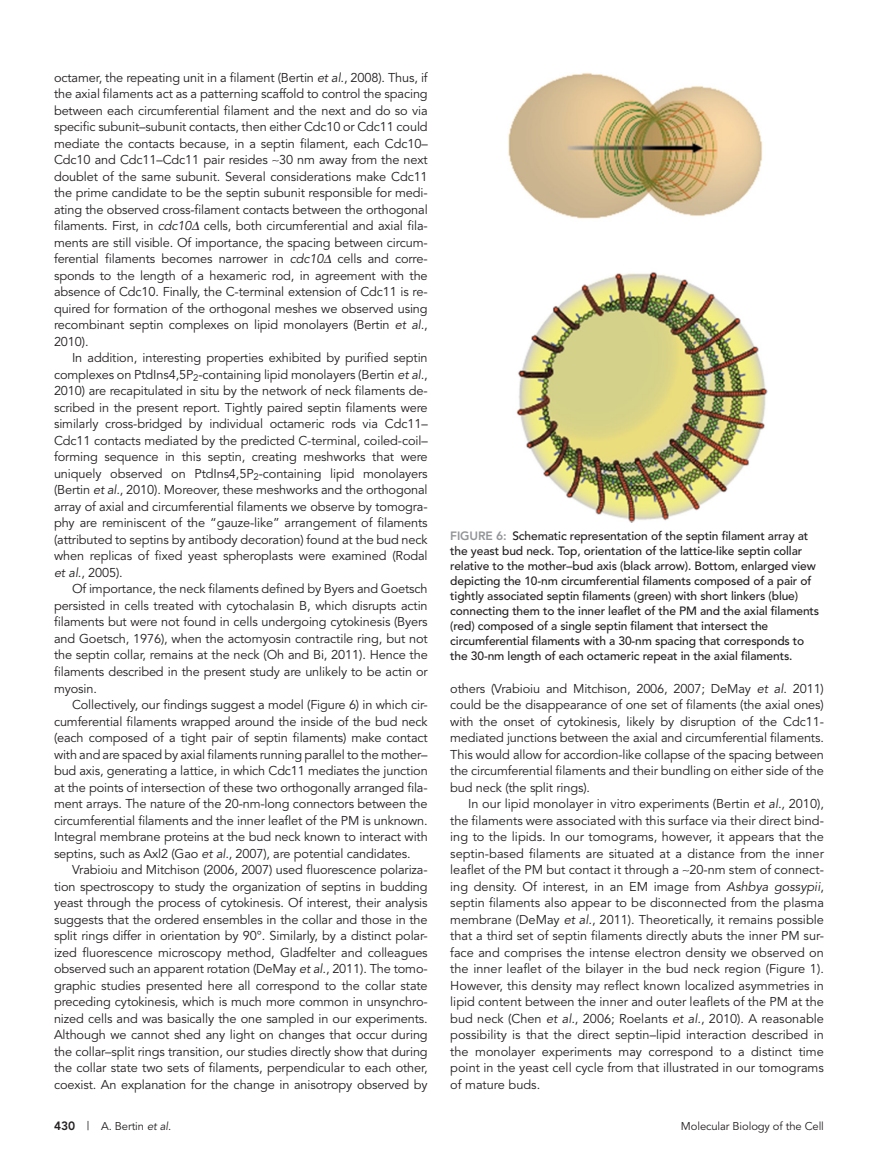
<style>
.page{position:relative;width:878px;height:1175px;background:#fff}
.page>*{position:absolute;margin:0;border:0;box-sizing:border-box;transform-origin:0 0}
.Para{font:12.75px/16.5px "Avenir";letter-spacing:-.01em;color:#231f20;text-align:justify}
.FigCaption{font:500 12px/15px "Avenir";letter-spacing:-.01em;color:#231f20}
.t1{font:11.25px "Avenir";letter-spacing:-.01em;color:#231f20}
.s1{font-style:italic}
.s2{font-weight:800;color:#939598}
.s3{font-weight:800;font-size:12px}
.s4{font-size:12px}
</style>
<div class="page">
<img style="left:508px;top:73px;width:259px;height:450px">
<p class="Para" style="left:54px;top:69px;width:375px">octamer, the repeating unit in a filament (Bertin <span class="s1">et al.</span>, 2008). Thus, if the axial filaments act as a patterning scaffold to control the spacing between each circumferential filament and the next and do so via specific subunit–subunit contacts, then either Cdc10 or Cdc11 could mediate the contacts because, in a septin filament, each Cdc10– Cdc10 and Cdc11–Cdc11 pair resides ∼30 nm away from the next doublet of the same subunit. Several considerations make Cdc11 the prime candidate to be the septin subunit responsible for medi&shy;ating the observed cross-filament contacts between the orthogonal filaments. First, in <span class="s1">cdc10</span> cells, both circumferential and axial fila&shy;ments are still visible. Of importance, the spacing between circum&shy;ferential filaments becomes narrower in <span class="s1">cdc10</span> cells and corre&shy;sponds to the length of a hexameric rod, in agreement with the absence of Cdc10. Finally, the C-terminal extension of Cdc11 is re&shy;quired for formation of the orthogonal meshes we observed using recombinant septin complexes on lipid monolayers (Bertin <span class="s1">et al.</span>, 2010).</p>
<p class="Para" style="left:54px;top:350px;width:375px;text-indent:18px">In addition, interesting properties exhibited by purified septin complexes on PtdIns4,5P<sub>2</sub>-containing lipid monolayers (Bertin <span class="s1">et al.</span>, 2010) are recapitulated in situ by the network of neck filaments de&shy;scribed in the present report. Tightly paired septin filaments were similarly cross-bridged by individual octameric rods via Cdc11– Cdc11 contacts mediated by the predicted C-terminal, coiled-coil– forming sequence in this septin, creating meshworks that were uniquely observed on PtdIns4,5P<sub>2</sub>-containing lipid monolayers (Bertin <span class="s1">et al.</span>, 2010). Moreover, these meshworks and the orthogonal array of axial and circumferential filaments we observe by tomogra&shy;phy are reminiscent of the “gauze-like” arrangement of filaments (attributed to septins by antibody decoration) found at the bud neck when replicas of fixed yeast spheroplasts were examined (Rodal <span class="s1">et al.</span>, 2005).</p>
<p class="Para" style="left:54px;top:581px;width:375px;text-indent:18px">Of importance, the neck filaments defined by Byers and Goetsch persisted in cells treated with cytochalasin B, which disrupts actin filaments but were not found in cells undergoing cytokinesis (Byers and Goetsch, 1976), when the actomyosin contractile ring, but not the septin collar, remains at the neck (Oh and Bi, 2011). Hence the filaments described in the present study are unlikely to be actin or myosin.</p>
<p class="Para" style="left:54px;top:696px;width:375px;text-indent:18px">Collectively, our findings suggest a model (Figure 6) in which cir&shy;cumferential filaments wrapped around the inside of the bud neck (each composed of a tight pair of septin filaments) make contact with and are spaced by axial filaments running parallel to the mother– bud axis, generating a lattice, in which Cdc11 mediates the junction at the points of intersection of these two orthogonally arranged fila&shy;ment arrays. The nature of the 20-nm-long connectors between the circumferential filaments and the inner leaflet of the PM is unknown.<br>Integral membrane proteins at the bud neck known to interact with septins, such as Axl2 (Gao <span class="s1">et al.</span>, 2007), are potential candidates.</p>
<p class="Para" style="left:54px;top:861px;width:375px;text-indent:18px">Vrabioiu and Mitchison (2006, 2007) used fluorescence polariza&shy;tion spectroscopy to study the organization of septins in budding yeast through the process of cytokinesis. Of interest, their analysis suggests that the ordered ensembles in the collar and those in the split rings differ in orientation by 90°. Similarly, by a distinct polar&shy;ized fluorescence microscopy method, Gladfelter and colleagues observed such an apparent rotation (DeMay <span class="s1">et al.</span>, 2011). The tomo&shy;graphic studies presented here all correspond to the collar state preceding cytokinesis, which is much more common in unsynchro&shy;nized cells and was basically the one sampled in our experiments.<br>Although we cannot shed any light on changes that occur during the collar–split rings transition, our studies directly show that during the collar state two sets of filaments, perpendicular to each other, coexist. An explanation for the change in anisotropy observed by</p>
<p class="FigCaption" style="left:450px;top:529px;width:370px"><span class="s2">FIGURE 6:</span> Schematic representation of the septin filament array at the yeast bud neck. Top, orientation of the lattice-like septin collar relative to the mother–bud axis (black arrow). Bottom, enlarged view depicting the 10-nm circumferential filaments composed of a pair of tightly associated septin filaments (green) with short linkers (blue) connecting them to the inner leaflet of the PM and the axial filaments (red) composed of a single septin filament that intersect the circumferential filaments with a 30-nm spacing that corresponds to the 30-nm length of each octameric repeat in the axial filaments.</p>
<p class="Para" style="left:450px;top:680px;width:375px">others (Vrabioiu and Mitchison, 2006, 2007; DeMay <span class="s1">et al</span>. 2011) could be the disappearance of one set of filaments (the axial ones) with the onset of cytokinesis, likely by disruption of the Cdc11- mediated junctions between the axial and circumferential filaments.<br>This would allow for accordion-like collapse of the spacing between the circumferential filaments and their bundling on either side of the bud neck (the split rings).</p>
<p class="Para" style="left:450px;top:795px;width:375px;text-indent:18px">In our lipid monolayer in vitro experiments (Bertin <span class="s1">et al.</span>, 2010), the filaments were associated with this surface via their direct bind&shy;ing to the lipids. In our tomograms, however, it appears that the septin-based filaments are situated at a distance from the inner leaflet of the PM but contact it through a ∼20-nm stem of connect&shy;ing density. Of interest, in an EM image from <span class="s1">Ashbya gossypii</span>, septin filaments also appear to be disconnected from the plasma membrane (DeMay <span class="s1">et al.</span>, 2011). Theoretically, it remains possible that a third set of septin filaments directly abuts the inner PM sur&shy;face and comprises the intense electron density we observed on the inner leaflet of the bilayer in the bud neck region (Figure 1).<br>However, this density may reflect known localized asymmetries in lipid content between the inner and outer leaflets of the PM at the bud neck (Chen <span class="s1">et al.</span>, 2006; Roelants <span class="s1">et al.</span>, 2010). A reasonable possibility is that the direct septin–lipid interaction described in the monolayer experiments may correspond to a distinct time point in the yeast cell cycle from that illustrated in our tomograms of mature buds.</p>
<p class="t1" style="left:54px;top:1119px;width:119px"><span class="s3">430</span> <span class="s4">|</span> A. Bertin <span class="s1">et al</span>.</p>
<p class="t1" style="left:681px;top:1119px;width:144px">Molecular Biology of the Cell</p>
</div>
